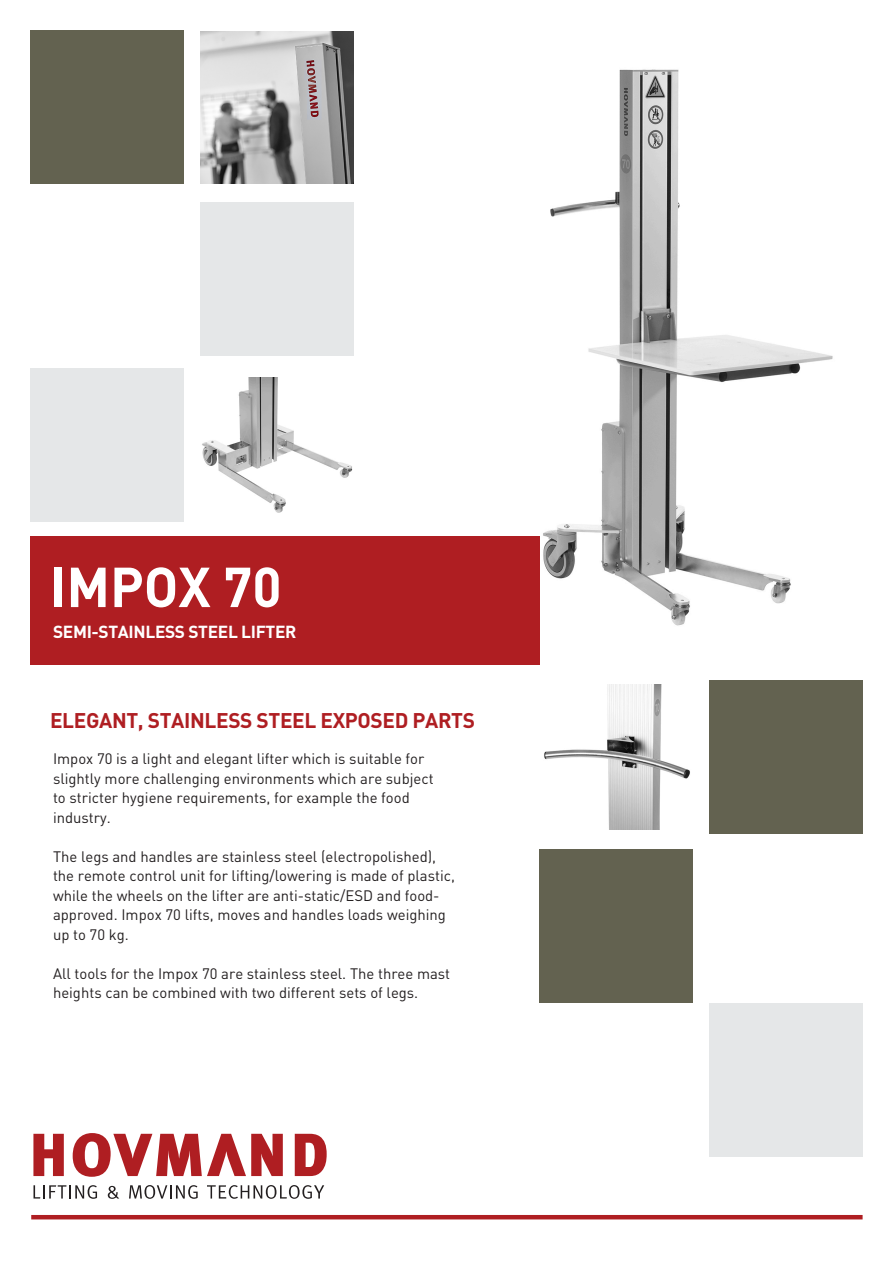
<style>
.page{position:relative;width:893px;height:1263px;background:#fff}
.page>*{position:absolute;margin:0;border:0;box-sizing:border-box;transform-origin:0 0}
.t1{font:700 55.35px "DIN";color:#fff}
.t2{font:700 21px "DIN";letter-spacing:-.02em;color:#af1e22}
.t3{font:700 17.25px "DIN";letter-spacing:-.02em;color:#fff}
.t4{font:15px/19.5px "DIN";color:#231f20}
</style>
<div class="page">
<img style="left:539px;top:69px;width:294px;height:595px">
<img style="left:200px;top:31px;width:154px;height:152px">
<div style="left:30px;top:31px;width:153px;height:153px;background:#636250"></div>
<div style="left:30px;top:369px;width:153px;height:153px;background:#e5e7e8"></div>
<img style="left:202px;top:378px;width:151px;height:135px">
<div style="left:200px;top:202px;width:153px;height:153px;background:#e5e7e8"></div>
<div style="left:709px;top:1003px;width:154px;height:153px;background:#e5e7e8"></div>
<div style="left:709px;top:680px;width:154px;height:154px;background:#636250"></div>
<div style="left:539px;top:850px;width:153px;height:153px;background:#636250"></div>
<img style="left:544px;top:684px;width:146px;height:146px">
<svg style="left:33px;top:1134px;width:31px;height:42px"></svg>
<svg style="left:295px;top:1134px;width:32px;height:42px"></svg>
<svg style="left:73px;top:1133px;width:210px;height:44px"></svg>
<svg style="left:34px;top:1185px;width:63px;height:14px"></svg>
<svg style="left:108px;top:1186px;width:11px;height:13px"></svg>
<svg style="left:129px;top:1185px;width:69px;height:14px"></svg>
<svg style="left:207px;top:1185px;width:117px;height:14px"></svg>
<hr style="left:31px;top:1215px;width:832px;height:4px;background:#af1e22">
<div style="left:30px;top:536px;width:509px;height:128px;background:#af1e22"></div>
<p class="t1" style="left:50px;top:551px;width:233px">IMPOX 70</p>
<p class="t3" style="left:53px;top:621px;width:245px">SEMI-STAINLESS STEEL LIFTER</p>
<p class="t2" style="left:50px;top:707px;width:426px">ELEGANT, STAINLESS STEEL EXPOSED PARTS</p>
<p class="t4" style="left:53px;top:749px;width:382px">Impox 70 is a light and elegant lifter which is suitable for slightly more challenging environments which are subject to stricter hygiene requirements, for example the food industry.</p>
<p class="t4" style="left:53px;top:846px;width:403px">The legs and handles are stainless steel (electropolished), the remote control unit for lifting/lowering is made of plastic, while the wheels on the lifter are anti-static/ESD and food&shy;approved. Impox 70 lifts, moves and handles loads weighing up to 70 kg.</p>
<p class="t4" style="left:53px;top:963px;width:399px">All tools for the Impox 70 are stainless steel. The three mast heights can be combined with two different sets of legs.</p>
</div>
